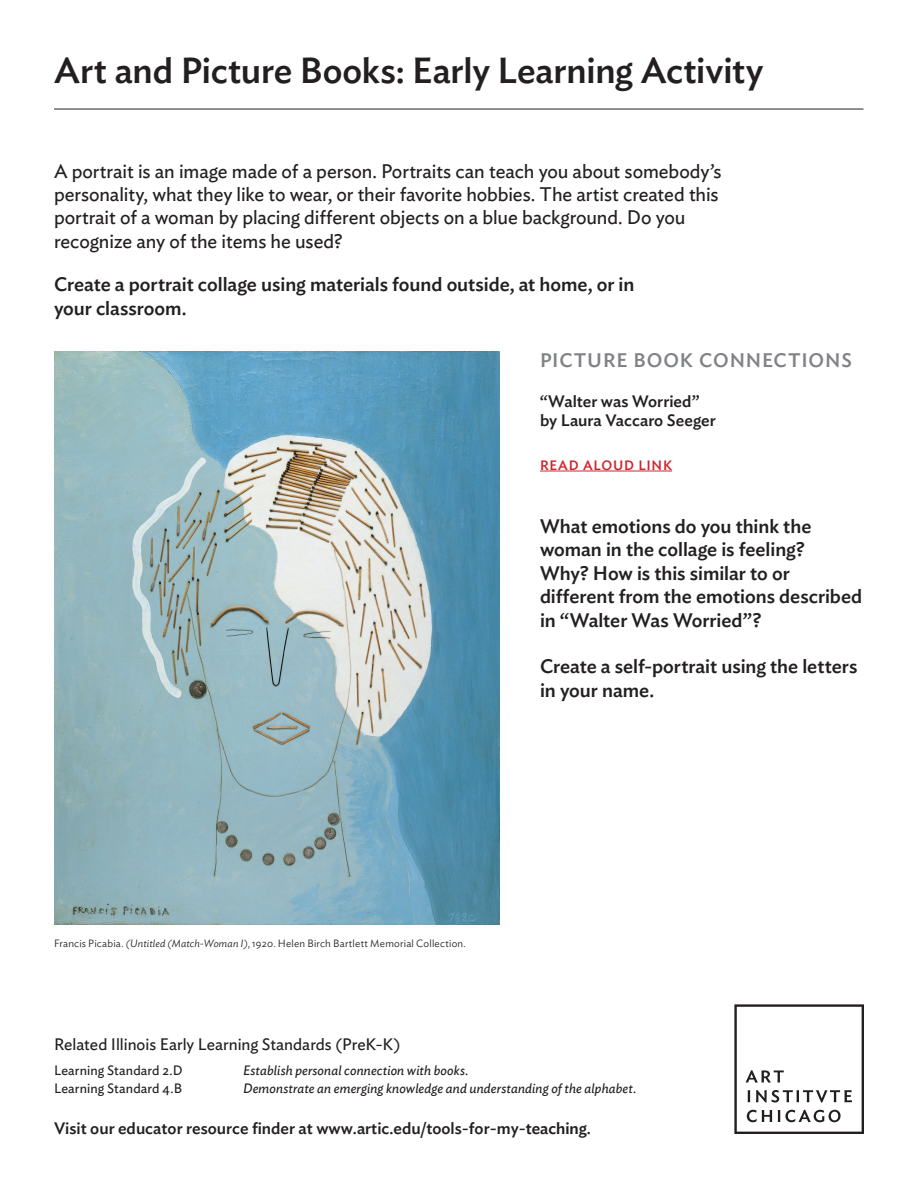
<style>
.page{position:relative;width:918px;height:1188px;background:#fff}
.page>*{position:absolute;margin:0;border:0;box-sizing:border-box;transform-origin:0 0}
.t1{font:500 36px "Ideal Sans";letter-spacing:-.005em;color:#231f20}
.t2{font:500 19.5px/23.4px "Ideal Sans";letter-spacing:-.005em;color:#231f20}
.t3{font:19.5px/23.4px "Ideal Sans";letter-spacing:-.005em;color:#231f20}
.t4{font:500 19.5px "Ideal Sans";letter-spacing:.045em;color:#808285}
.t5{font:500 16.5px/19.8px "Ideal Sans";color:#231f20}
.t6{font:16.5px "Ideal Sans";color:#231f20}
.t7{font:italic 13.5px "Ideal Sans";letter-spacing:.01em;color:#231f20}
.t8{font:13.5px "Ideal Sans";letter-spacing:.01em;color:#231f20}
.t9{font:500 13.5px "Ideal Sans";letter-spacing:.055em;color:#d1232a}
.t10{font:300 10.5px "Ideal Sans";letter-spacing:.02em;color:#231f20}
.s1{font-style:italic}
.s2{font-weight:600}
</style>
<div class="page">
<svg style="left:734px;top:1004px;width:130px;height:130px"></svg>
<hr style="left:54px;top:108px;width:809px;height:2px;background:#6c6d70">
<hr style="left:540px;top:471px;width:132px;height:1px;background:#d1232a">
<img style="left:54px;top:351px;width:445px;height:574px">
<h1 class="t1" style="left:54px;top:43px;width:711px">Art and Picture Books: Early Learning Activity</h1>
<p class="t3" style="left:54px;top:158px;width:669px">A portrait is an image made of a person. Portraits can teach you about somebody’s personality, what they like to wear, or their favorite hobbies. The artist created this portrait of a woman by placing different objects on a blue background. Do you recognize any of the items he used?</p>
<p class="t2" style="left:54px;top:271px;width:582px">Create a portrait collage using materials found outside, at home, or in your classroom.</p>
<p class="t4" style="left:540px;top:345px;width:313px">PICTURE BOOK CONNECTIONS</p>
<p class="t5" style="left:540px;top:390px;width:177px">“Walter was Worried” by Laura Vaccaro Seeger</p>
<p class="t9" style="left:540px;top:455px;width:134px">READ ALOUD LINK</p>
<p class="t2" style="left:540px;top:513px;width:324px">What emotions do you think the woman in the collage is feeling?<br>Why? How is this similar to or different from the emotions described in “Walter Was Worried”?</p>
<p class="t2" style="left:540px;top:654px;width:319px">Create a self-portrait using the letters in your name.</p>
<p class="t10" style="left:54px;top:935px;width:413px">Francis Picabia. <span class="s1">(Untitled (Match-Woman I)</span>, 1920. Helen Birch Bartlett Memorial Collection.</p>
<p class="t6" style="left:54px;top:1032px;width:348px">Related Illinois Early Learning Standards (PreK-K)</p>
<p class="t8" style="left:54px;top:1060px;width:130px">Learning Standard 2.D</p>
<p class="t7" style="left:243px;top:1060px;width:227px">Establish personal connection with books.</p>
<p class="t8" style="left:54px;top:1078px;width:130px">Learning Standard 4.B</p>
<p class="t7" style="left:243px;top:1078px;width:395px">Demonstrate an emerging knowledge and understanding of the alphabet.</p>
<p class="t5" style="left:54px;top:1117px;width:538px">Visit our educator resource finder at www.artic.edu/tools-for-my-<span class="s2">teaching</span>.</p>
</div>
